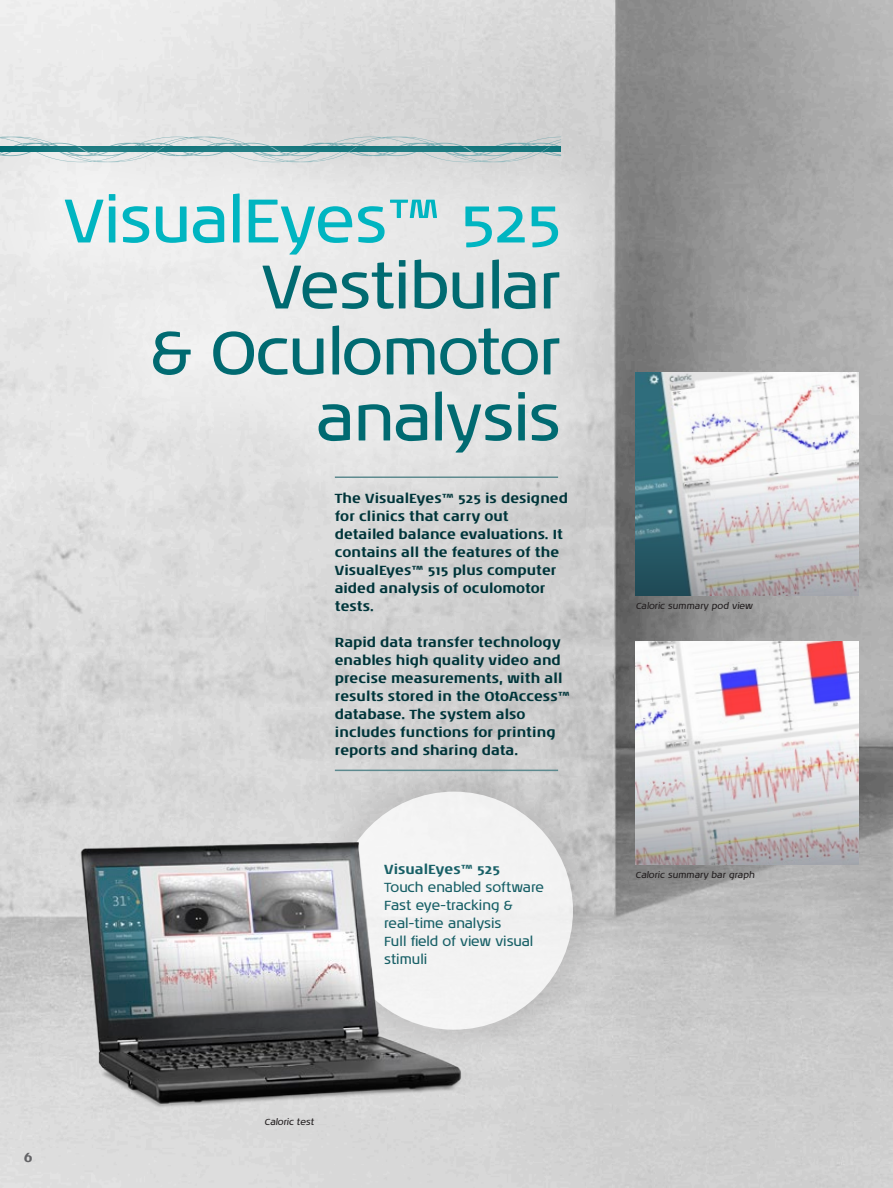
<style>
.page{position:relative;width:893px;height:1188px;background:#fff}
.page>*{position:absolute;margin:0;border:0;box-sizing:border-box;transform-origin:0 0}
.t1{font:63px "Noa LT Pro";letter-spacing:-.02em;color:#006a71}
.t2{font:63px "Noa LT Pro";letter-spacing:-.01em;color:#00b5c1}
.Led_white{font:700 13.5px/18px "Noa LT Pro";color:#00353a}
.t3{font:13.5px/18px "Noa LT Pro";letter-spacing:-.01em;color:#186067}
.t4{font:700 13.5px "Noa LT Pro";letter-spacing:.005em;color:#186067}
.Fact_body{font:700 13.5px "Noa LT Pro";color:#636366}
.t5{font:italic 9px "Noa LT Pro";color:#231f20}
</style>
<div class="page">
<img style="left:0;top:0;width:893px;height:1188px">
<div style="left:0;top:106px;width:647px;height:433px;background:#fff;opacity:.49"></div>
<div style="left:294px;top:750px;width:320px;height:321px;background:#231f20;opacity:.15"></div>
<div style="left:335px;top:792px;width:238px;height:238px;background:#f2f2f2;border-radius:50%"></div>
<img style="left:24px;top:778px;width:468px;height:341px">
<hr style="left:335px;top:476px;width:223px;height:2px;background:#5d8a8f">
<img style="left:636px;top:373px;width:223px;height:223px">
<img style="left:635px;top:642px;width:224px;height:222px">
<p class="t2" style="left:64px;top:177px;width:499px">VisualEyes™ 525</p>
<p class="t1" style="left:261px;top:243px;width:301px">Vestibular</p>
<p class="t1" style="left:151px;top:309px;width:412px">&amp; Oculomotor</p>
<p class="t1" style="left:316px;top:375px;width:246px">analysis</p>
<p class="Led_white" style="left:335px;top:489px;width:235px">The VisualEyes™ 525 is designed for clinics that carry out detailed balance evaluations. It contains all the features of the<br>VisualEyes™ 515 plus computer aided analysis of oculomotor tests.</p>
<p class="Led_white" style="left:335px;top:633px;width:236px">Rapid data transfer technology enables high quality video and precise measurements, with all results stored in the OtoAccess™ database. The system also includes functions for printing reports and sharing data.</p>
<p class="t4" style="left:384px;top:859px;width:117px">VisualEyes™ 525</p>
<p class="t3" style="left:384px;top:878px;width:161px">Touch enabled software<br>Fast eye-tracking &amp; real-time analysis</p>
<p class="t3" style="left:384px;top:932px;width:151px">Full field of view visual stimuli</p>
<p class="Fact_body" style="left:24px;top:1147px;width:10px">6</p>
<p class="t5" style="left:265px;top:1115px;width:51px">Caloric test</p>
<p class="t5" style="left:636px;top:600px;width:119px">Caloric summary pod view</p>
<p class="t5" style="left:635px;top:869px;width:121px">Caloric summary bar graph</p>
</div>
